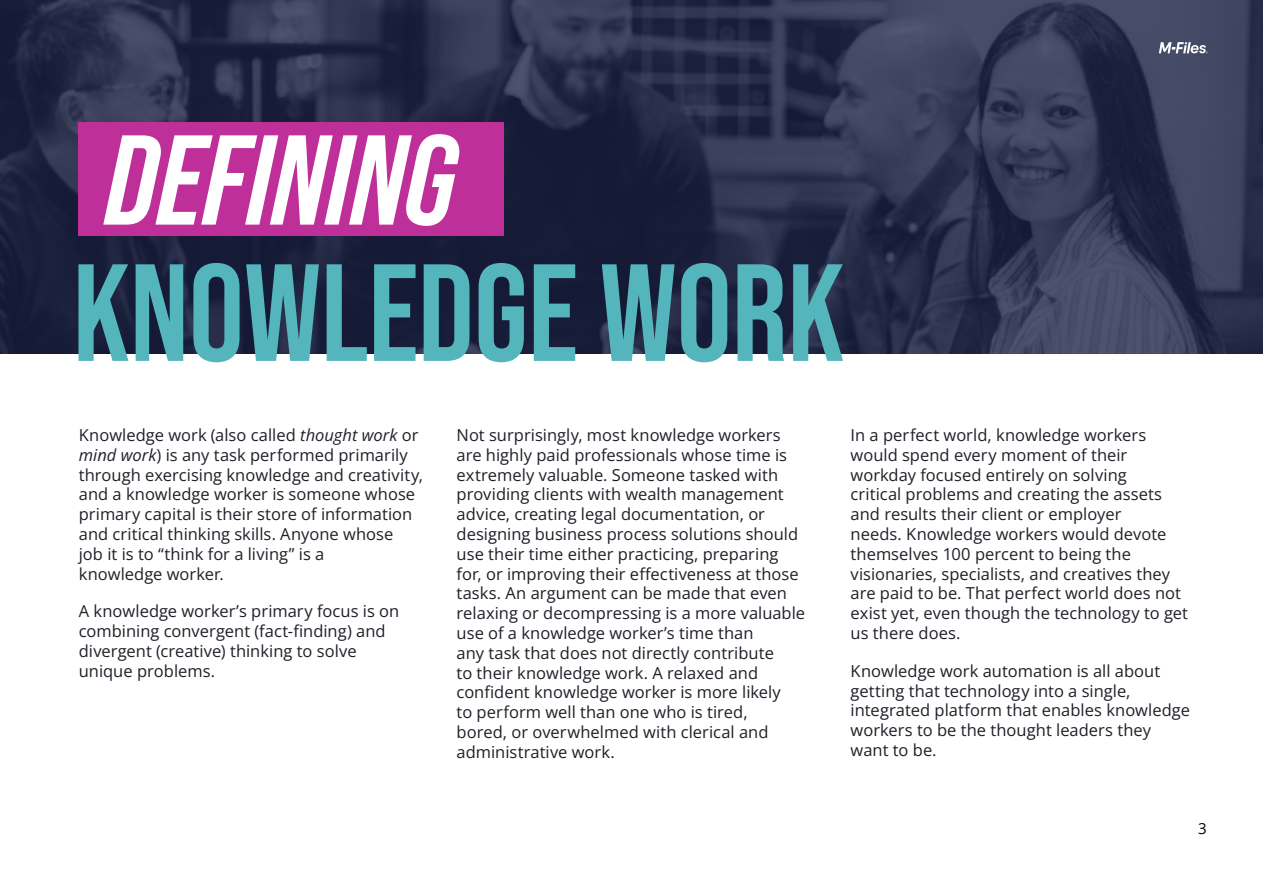
<style>
.page{position:relative;width:1263px;height:893px;background:#fff}
.page>*{position:absolute;margin:0;border:0;box-sizing:border-box;transform-origin:0 0}
.t1{font:700 138px "Bebas Neue Pro";color:#54b5bd}
.t2{font:italic 700 127.5px "Bebas Neue Pro";color:#fff}
.t3{font:16.5px/19.8px "Open Sans";color:#1f1f29}
.t4{font:15px "Open Sans";color:#000}
.s1{font-style:italic}
</style>
<div class="page">
<svg style="left:0;top:0;width:1263px;height:354px;background:#292e49"></svg>
<svg style="left:1159px;top:42px;width:48px;height:11px"></svg>
<div style="left:79px;top:123px;width:425px;height:113px;background:#bf2f99"></div>
<h2 class="t2" style="left:105px;top:134px;width:352px">DEFINING</h2>
<h1 class="t1" style="left:73px;top:263px;width:773px">KNOWLEDGE WORK</h1>
<p class="t3" style="left:79px;top:427px;width:346px">Knowledge work (also called <span class="s1">thought work</span> or <span class="s1">mind work</span>) is any task performed primarily through exercising knowledge and creativity, and a knowledge worker is someone whose primary capital is their store of information and critical thinking skills. Anyone whose<br>job it is to “think for a living” is a<br>knowledge worker.</p>
<p class="t3" style="left:79px;top:603px;width:322px">A knowledge worker’s primary focus is on combining convergent (fact-finding) and divergent (creative) thinking to solve unique problems.</p>
<p class="t3" style="left:457px;top:427px;width:350px">Not surprisingly, most knowledge workers are highly paid professionals whose time is extremely valuable. Someone tasked with providing clients with wealth management advice, creating legal documentation, or designing business process solutions should use their time either practicing, preparing for, or improving their effectiveness at those tasks. An argument can be made that even relaxing or decompressing is a more valuable use of a knowledge worker’s time than<br>any task that does not directly contribute<br>to their knowledge work. A relaxed and confident knowledge worker is more likely<br>to perform well than one who is tired,<br>bored, or overwhelmed with clerical and administrative work.</p>
<p class="t3" style="left:850px;top:427px;width:339px">In a perfect world, knowledge workers would spend every moment of their workday focused entirely on solving<br>critical problems and creating the assets and results their client or employer<br>needs. Knowledge workers would devote themselves 100 percent to being the visionaries, specialists, and creatives they are paid to be. That perfect world does not exist yet, even though the technology to get us there does.</p>
<p class="t3" style="left:850px;top:662px;width:341px">Knowledge work automation is all about getting that technology into a single, integrated platform that enables knowledge workers to be the thought leaders they want to be.</p>
<p class="t4" style="left:1198px;top:822px;width:10px">3</p>
</div>
